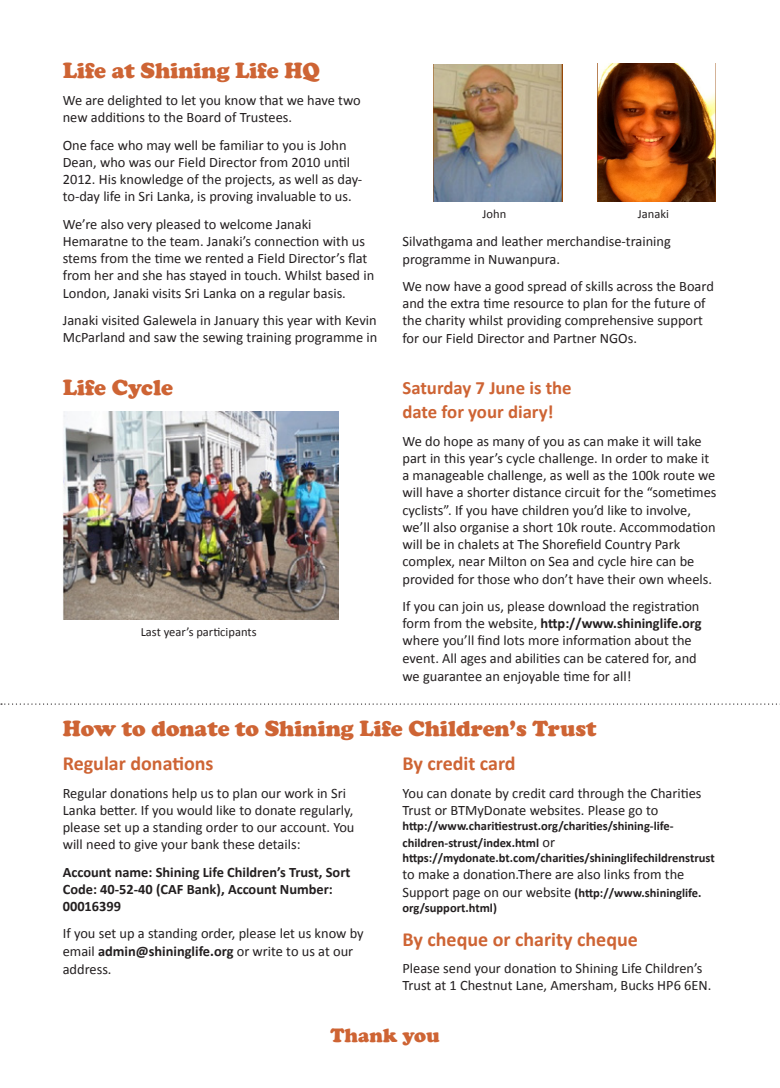
<style>
.page{position:relative;width:780px;height:1088px;background:#fff}
.page>*{position:absolute;margin:0;border:0;box-sizing:border-box;transform-origin:0 0}
.t1{font:900 22.5px "Cooper";color:#ce6434}
.t2{font:700 20px "Calibri";color:#ce6434}
.t3{font:900 20px "Cooper";color:#ce6434}
.t4{font:700 18.75px/24px "Calibri";color:#ce6434}
.t5{font:14.38px/17.2px "Calibri";color:#231f20}
.t6{font:700 14.38px/17.2px "Calibri";color:#231f20}
.t7{font:700 12.5px/17.2px "Calibri";color:#231f20}
.t8{font:12.5px "Calibri";color:#231f20}
.s1{font-weight:700}
.s2{font-weight:400;font-size:14.38px}
</style>
<div class="page">
<img style="left:62px;top:412px;width:277px;height:207px">
<svg style="left:1px;top:703px;width:779px;height:2px"></svg>
<img style="left:433px;top:64px;width:129px;height:138px">
<img style="left:597px;top:63px;width:119px;height:139px">
<h1 class="t1" style="left:63px;top:57px;width:259px">Life at Shining Life HQ</h1>
<p class="t5" style="left:63px;top:92px;width:299px">We are delighted to let you know that we have two new additions to the Board of Trustees.</p>
<p class="t5" style="left:63px;top:136px;width:301px">One face who may well be familiar to you is John Dean, who was our Field Director from 2010 until 2012. His knowledge of the projects, as well as day&shy;to-day life in Sri Lanka, is proving invaluable to us.</p>
<p class="t5" style="left:63px;top:215px;width:313px">We’re also very pleased to welcome Janaki Hemaratne to the team. Janaki’s connection with us stems from the time we rented a Field Director’s flat from her and she has stayed in touch. Whilst based in London, Janaki visits Sri Lanka on a regular basis.</p>
<p class="t5" style="left:63px;top:312px;width:316px">Janaki visited Galewela in January this year with Kevin<br>McParland and saw the sewing training programme in</p>
<p class="t8" style="left:482px;top:206px;width:25px">John</p>
<p class="t8" style="left:638px;top:206px;width:33px">Janaki</p>
<p class="t5" style="left:402px;top:233px;width:270px">Silvathgama and leather merchandise-training programme in Nuwanpura.</p>
<p class="t5" style="left:402px;top:278px;width:313px">We now have a good spread of skills across the Board and the extra time resource to plan for the future of the charity whilst providing comprehensive support for our Field Director and Partner NGOs.</p>
<h1 class="t1" style="left:63px;top:375px;width:112px">Life Cycle</h1>
<h3 class="t4" style="left:402px;top:376px;width:171px">Saturday 7 June is the date for your diary!</h3>
<p class="t5" style="left:402px;top:432px;width:315px">We do hope as many of you as can make it will take part in this year’s cycle challenge. In order to make it a manageable challenge, as well as the 100k route we will have a shorter distance circuit for the “sometimes cyclists”. If you have children you’d like to involve, we’ll also organise a short 10k route. Accommodation will be in chalets at The Shorefield Country Park complex, near Milton on Sea and cycle hire can be provided for those who don’t have their own wheels.</p>
<p class="t5" style="left:402px;top:597px;width:301px">If you can join us, please download the registration form from the website, <span class="s1">http://www.shininglife.org </span>where you’ll find lots more information about the event. All ages and abilities can be catered for, and we guarantee an enjoyable time for all!</p>
<p class="t8" style="left:141px;top:624px;width:117px">Last year’s participants</p>
<h1 class="t1" style="left:63px;top:715px;width:535px">How to donate to Shining Life Children’s Trust</h1>
<h2 class="t2" style="left:63px;top:751px;width:152px">Regular donations</h2>
<p class="t5" style="left:63px;top:784px;width:293px">Regular donations help us to plan our work in Sri Lanka better. If you would like to donate regularly, please set up a standing order to our account. You will need to give your bank these details:</p>
<p class="t6" style="left:63px;top:863px;width:289px">Account name: Shining Life Children’s Trust, Sort<br>Code: 40-52-40 (CAF Bank), Account Number:<br>00016399</p>
<p class="t5" style="left:63px;top:925px;width:302px;line-height:17.6px">If you set up a standing order, please let us know by email <span class="s1">admin@shininglife.org</span> or write to us at our address.</p>
<h2 class="t2" style="left:402px;top:751px;width:115px">By credit card</h2>
<p class="t5" style="left:402px;top:784px;width:300px">You can donate by credit card through the Charities<br>Trust or BTMyDonate websites. Please go to</p>
<p class="t7" style="left:402px;top:817px;width:273px">http://www.charitiestrust.org/charities/shining-life&shy;children-strust/index.html <span class="s2">or</span></p>
<p class="t7" style="left:402px;top:849px;width:314px">https://mydonate.bt.com/charities/shininglifechildrenstrust</p>
<p class="t5" style="left:402px;top:866px;width:283px">to make a donation.There are also links from the</p>
<p class="t7" style="left:402px;top:885px;width:300px;line-height:15px"><span class="s2">Support page on our website</span> (http://www.shininglife. org/support.html)</p>
<h2 class="t2" style="left:402px;top:926px;width:237px">By cheque or charity cheque</h2>
<p class="t5" style="left:402px;top:959px;width:310px">Please send your donation to Shining Life Children’s<br>Trust at 1 Chestnut Lane, Amersham, Bucks HP6 6EN.</p>
<h2 class="t3" style="left:330px;top:1023px;width:111px">Thank you</h2>
</div>
